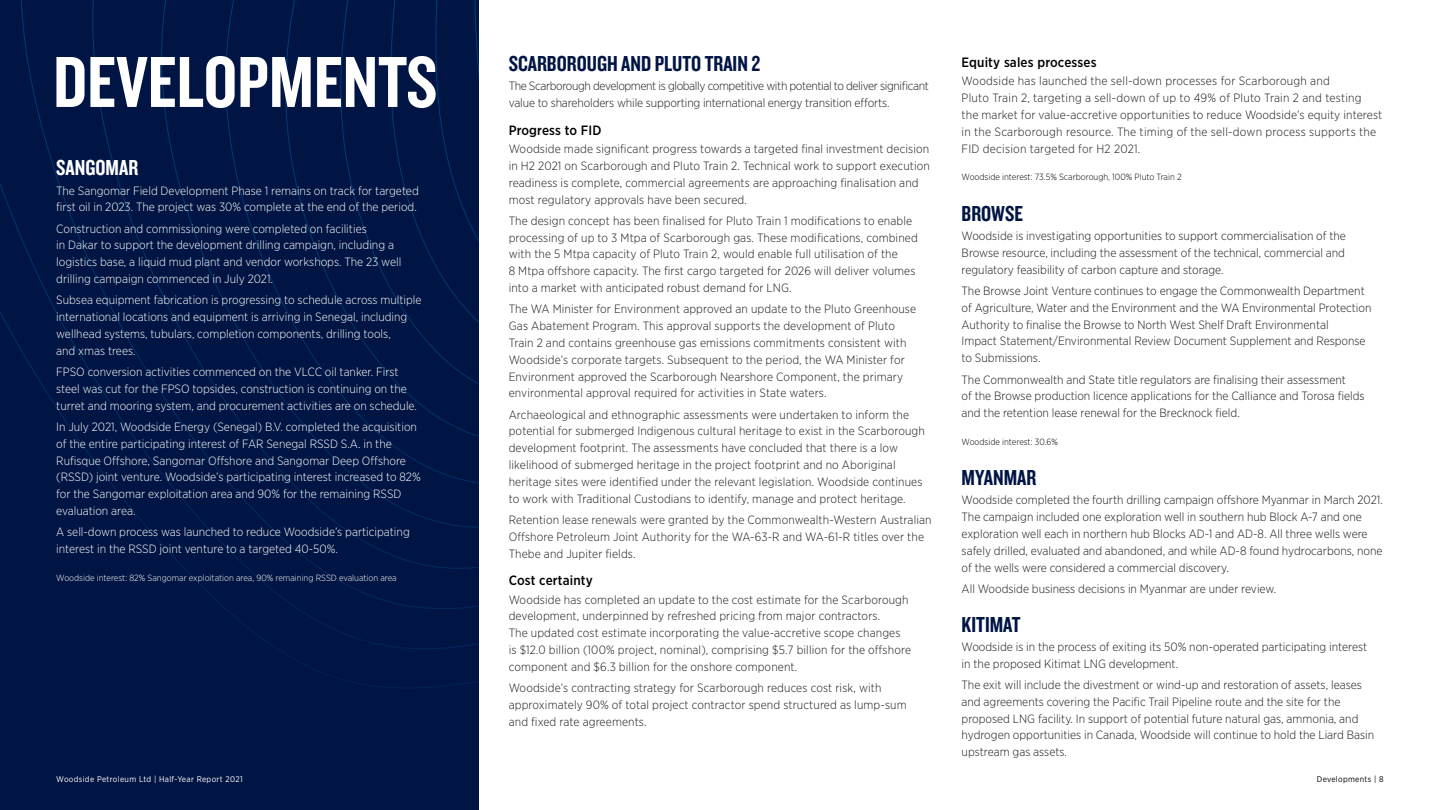
<style>
.page{position:relative;width:1440px;height:810px;background:#fff}
.page>*{position:absolute;margin:0;border:0;box-sizing:border-box;transform-origin:0 0}
.t1{font:75px "Knockout HTF49 Liteweight";color:#fff}
.t2{font:22.5px "Knockout HTF49 Liteweight";color:#001543}
.t3{font:22.5px "Knockout HTF49 Liteweight";color:#fff}
.t4{font:500 13.5px "Gotham Narrow";letter-spacing:.01em;color:#000}
.t5{font:300 12px/16.8px "Gotham Narrow";letter-spacing:.005em;color:#1a1a1a}
.t6{font:300 12px/16.8px "Gotham Narrow";color:#fff}
.t7{font:300 12px/16.8px "Gotham Narrow";letter-spacing:-.03em;color:#1a1a1a}
.t8{font:300 9px "Gotham Narrow";color:#fff}
.t9{font:300 9px "Gotham Narrow";color:#000}
.t10{font:8.25px "Gotham Narrow";letter-spacing:.04em;color:#fff}
.t11{font:8.25px "Gotham Narrow";letter-spacing:.04em;color:#000}
</style>
<div class="page">
<div style="left:0;top:0;width:478px;height:810px;background:#001543"></div>
<svg style="left:0;top:0;width:478px;height:688px"></svg>
<h1 class="t1" style="left:53px;top:44px;width:386px">DEVELOPMENTS</h1>
<h2 class="t3" style="left:56px;top:157px;width:83px">SANGOMAR</h2>
<p class="t6" style="left:56px;top:182px;width:364px">The Sangomar Field Development Phase 1 remains on track for targeted first oil in 2023. The project was 30% complete at the end of the period.</p>
<p class="t6" style="left:56px;top:220px;width:347px">Construction and commissioning were completed on facilities<br>in Dakar to support the development drilling campaign, including a logistics base, a liquid mud plant and vendor workshops. The 23 well drilling campaign commenced in July 2021.</p>
<p class="t6" style="left:56px;top:291px;width:367px">Subsea equipment fabrication is progressing to schedule across multiple international locations and equipment is arriving in Senegal, including wellhead systems, tubulars, completion components, drilling tools,<br>and xmas trees.</p>
<p class="t6" style="left:56px;top:363px;width:362px">FPSO conversion activities commenced on the VLCC oil tanker. First steel was cut for the FPSO topsides, construction is continuing on the turret and mooring system, and procurement activities are on schedule.</p>
<p class="t6" style="left:56px;top:418px;width:366px">In July 2021, Woodside Energy (Senegal) B.V. completed the acquisition of the entire participating interest of FAR Senegal RSSD S.A. in the Rufisque Offshore, Sangomar Offshore and Sangomar Deep Offshore (RSSD) joint venture. Woodside’s participating interest increased to 82% for the Sangomar exploitation area and 90% for the remaining RSSD evaluation area.</p>
<p class="t6" style="left:56px;top:523px;width:355px">A sell-down process was launched to reduce Woodside’s participating interest in the RSSD joint venture to a targeted 40-50%.</p>
<p class="t8" style="left:56px;top:572px;width:342px">Woodside interest: 82% Sangomar exploitation area, 90% remaining RSSD evaluation area</p>
<p class="t10" style="left:56px;top:774px;width:188px">Woodside Petroleum Ltd | Half-Year Report 2021</p>
<h2 class="t2" style="left:509px;top:52px;width:253px">SCARBOROUGH AND PLUTO TRAIN 2</h2>
<p class="t7" style="left:509px;top:77px;width:422px">The Scarborough development is globally competitive with potential to deliver significant value to shareholders while supporting international energy transition efforts.</p>
<p class="t4" style="left:509px;top:122px;width:94px">Progress to FID</p>
<p class="t5" style="left:509px;top:140px;width:423px">Woodside made significant progress towards a targeted final investment decision in H2 2021 on Scarborough and Pluto Train 2. Technical work to support execution readiness is complete, commercial agreements are approaching finalisation and most regulatory approvals have been secured.</p>
<p class="t5" style="left:509px;top:212px;width:411px">The design concept has been finalised for Pluto Train 1 modifications to enable processing of up to 3 Mtpa of Scarborough gas. These modifications, combined with the 5 Mtpa capacity of Pluto Train 2, would enable full utilisation of the<br>8 Mtpa offshore capacity. The first cargo targeted for 2026 will deliver volumes into a market with anticipated robust demand for LNG.</p>
<p class="t5" style="left:509px;top:300px;width:409px">The WA Minister for Environment approved an update to the Pluto Greenhouse Gas Abatement Program. This approval supports the development of Pluto Train 2 and contains greenhouse gas emissions commitments consistent with Woodside’s corporate targets. Subsequent to the period, the WA Minister for Environment approved the Scarborough Nearshore Component, the primary environmental approval required for activities in State waters.</p>
<p class="t5" style="left:509px;top:406px;width:418px">Archaeological and ethnographic assessments were undertaken to inform the potential for submerged Indigenous cultural heritage to exist in the Scarborough development footprint. The assessments have concluded that there is a low likelihood of submerged heritage in the project footprint and no Aboriginal heritage sites were identified under the relevant legislation. Woodside continues to work with Traditional Custodians to identify, manage and protect heritage.</p>
<p class="t5" style="left:509px;top:511px;width:424px">Retention lease renewals were granted by the Commonwealth-Western Australian<br>Offshore Petroleum Joint Authority for the WA-63-R and WA-61-R titles over the<br>Thebe and Jupiter fields.</p>
<p class="t4" style="left:509px;top:572px;width:86px">Cost certainty</p>
<p class="t5" style="left:509px;top:591px;width:404px">Woodside has completed an update to the cost estimate for the Scarborough development, underpinned by refreshed pricing from major contractors.<br>The updated cost estimate incorporating the value-accretive scope changes is $12.0 billion (100% project, nominal), comprising $5.7 billion for the offshore component and $6.3 billion for the onshore component.</p>
<p class="t5" style="left:509px;top:679px;width:399px">Woodside’s contracting strategy for Scarborough reduces cost risk, with approximately 90% of total project contractor spend structured as lump-sum and fixed rate agreements.</p>
<p class="t4" style="left:962px;top:54px;width:136px">Equity sales processes</p>
<p class="t5" style="left:962px;top:72px;width:422px">Woodside has launched the sell-down processes for Scarborough and<br>Pluto Train 2, targeting a sell-down of up to 49% of Pluto Train 2 and testing<br>the market for value-accretive opportunities to reduce Woodside’s equity interest in the Scarborough resource. The timing of the sell-down process supports the FID decision targeted for H2 2021.</p>
<p class="t9" style="left:962px;top:172px;width:221px">Woodside interest: 73.5% Scarborough, 100% Pluto Train 2</p>
<h2 class="t2" style="left:962px;top:202px;width:63px">BROWSE</h2>
<p class="t5" style="left:962px;top:227px;width:386px;text-align:justify">Woodside is investigating opportunities to support commercialisation of the Browse resource, including the assessment of the technical, commercial and regulatory feasibility of carbon capture and storage.</p>
<p class="t5" style="left:962px;top:282px;width:411px">The Browse Joint Venture continues to engage the Commonwealth Department of Agriculture, Water and the Environment and the WA Environmental Protection Authority to finalise the Browse to North West Shelf Draft Environmental<br>Impact Statement/Environmental Review Document Supplement and Response to Submissions.</p>
<p class="t5" style="left:962px;top:371px;width:405px">The Commonwealth and State title regulators are finalising their assessment<br>of the Browse production licence applications for the Calliance and Torosa fields and the retention lease renewal for the Brecknock field.</p>
<p class="t9" style="left:962px;top:436px;width:98px">Woodside interest: 30.6%</p>
<h2 class="t2" style="left:962px;top:466px;width:76px">MYANMAR</h2>
<p class="t5" style="left:962px;top:492px;width:423px">Woodside completed the fourth drilling campaign offshore Myanmar in March 2021.<br>The campaign included one exploration well in southern hub Block A-7 and one exploration well each in northern hub Blocks AD-1 and AD-8. All three wells were safely drilled, evaluated and abandoned, and while AD-8 found hydrocarbons, none of the wells were considered a commercial discovery.</p>
<p class="t5" style="left:962px;top:580px;width:316px">All Woodside business decisions in Myanmar are under review.</p>
<h2 class="t2" style="left:962px;top:613px;width:61px">KITIMAT</h2>
<p class="t5" style="left:962px;top:638px;width:407px">Woodside is in the process of exiting its 50% non-operated participating interest in the proposed Kitimat LNG development.</p>
<p class="t5" style="left:962px;top:676px;width:414px">The exit will include the divestment or wind-up and restoration of assets, leases and agreements covering the Pacific Trail Pipeline route and the site for the proposed LNG facility. In support of potential future natural gas, ammonia, and hydrogen opportunities in Canada, Woodside will continue to hold the Liard Basin upstream gas assets.</p>
<p class="t11" style="left:1317px;top:774px;width:68px">Developments | 8</p>
</div>
